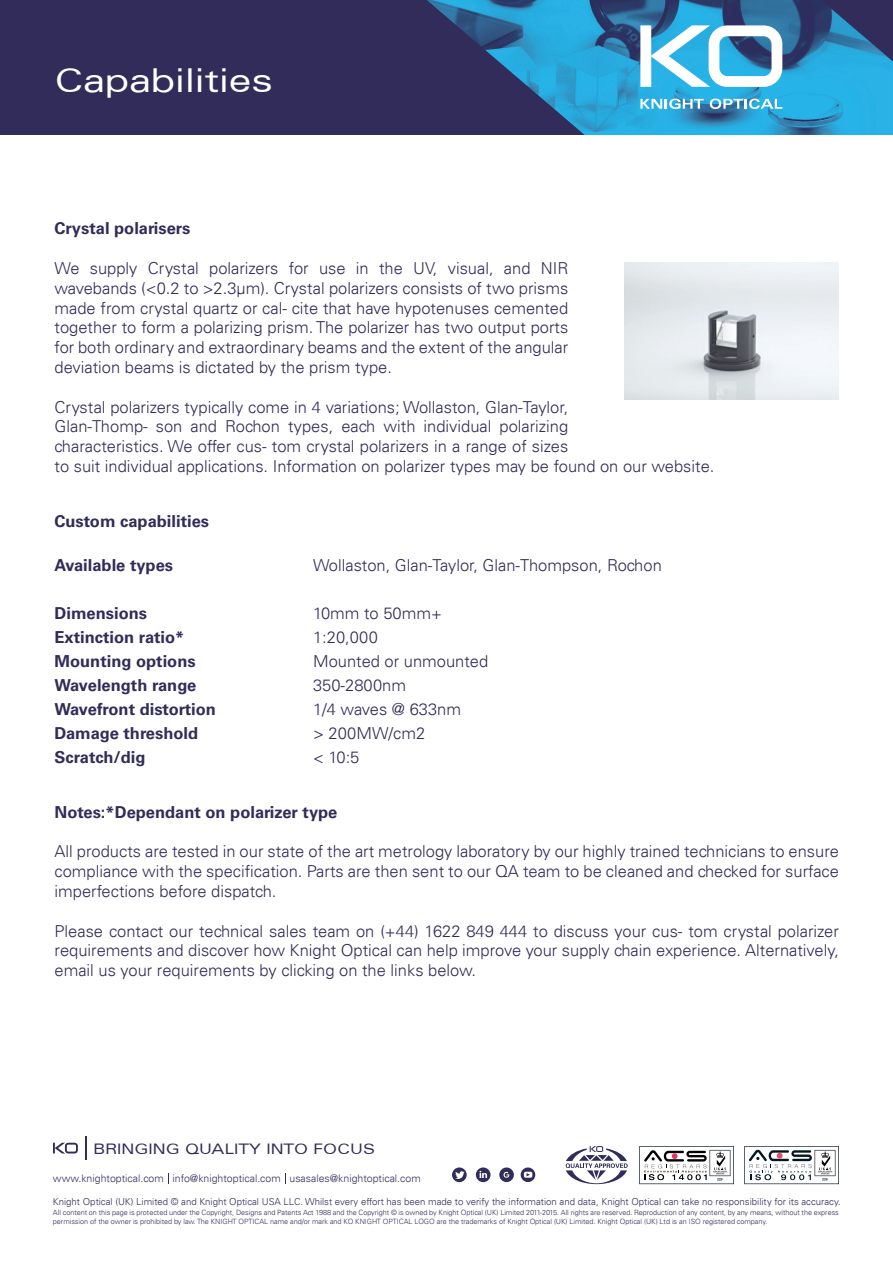
<style>
.page{position:relative;width:893px;height:1263px;background:#fff}
.page>*{position:absolute;margin:0;border:0;box-sizing:border-box;transform-origin:0 0}
.t1{font:expanded 33px "Univers";color:#fff}
.t2{font:300 16.5px/19.8px "Univers";color:#312c59;text-align:justify}
.t3{font:700 16.5px/24px "Univers LT Std";color:#312c59}
.t4{font:expanded 14.55px "Univers";color:#312c59}
.t5{font:300 10.5px "Univers";color:#312c59}
.t6{font:300 9.6px "Univers";color:#312c59}
.t7{font:300 7.2px/8.7px "Univers";letter-spacing:-.005em;color:#312c59}
</style>
<div class="page">
<div style="left:0;top:0;width:893px;height:134px;background:#312c59"></div>
<img style="left:427px;top:0;width:466px;height:135px">
<svg style="left:640px;top:99px;width:64px;height:10px"></svg>
<svg style="left:710px;top:99px;width:72px;height:10px"></svg>
<svg style="left:640px;top:25px;width:142px;height:62px;background:#89c5e0"></svg>
<svg style="left:53px;top:1143px;width:25px;height:10px"></svg>
<hr style="left:85px;top:1136px;width:2px;height:24px;background:#312c59">
<svg style="left:452px;top:1167px;width:15px;height:15px"></svg>
<div style="left:476px;top:1167px;width:14px;height:15px;background:#312c59;border-radius:50%"></div>
<svg style="left:455px;top:1171px;width:9px;height:8px"></svg>
<svg style="left:479px;top:1171px;width:8px;height:7px"></svg>
<div style="left:499px;top:1167px;width:15px;height:15px;background:#312c59;border-radius:50%"></div>
<svg style="left:503px;top:1171px;width:7px;height:7px"></svg>
<svg style="left:521px;top:1167px;width:14px;height:15px"></svg>
<svg style="left:524px;top:1172px;width:8px;height:6px"></svg>
<svg style="left:566px;top:1146px;width:62px;height:38px"></svg>
<svg style="left:639px;top:1146px;width:95px;height:38px"></svg>
<svg style="left:744px;top:1146px;width:95px;height:38px"></svg>
<img style="left:624px;top:262px;width:215px;height:138px">
<h1 class="t1" style="left:54px;top:60px;width:220px">Capabilities</h1>
<p class="t3" style="left:55px;top:217px;width:137px">Crystal polarisers</p>
<p class="t2" style="left:55px;top:258px;width:515px">We supply Crystal polarizers for use in the UV, visual, and NIR wavebands (&lt;0.2 to &gt;2.3μm). Crystal polarizers consists of two prisms made from crystal quartz or cal- cite that have hypotenuses cemented together to form a polarizing prism. The polarizer has two output ports for both ordinary and extraordinary beams and the extent of the angular deviation beams is dictated by the prism type.</p>
<p class="t2" style="left:55px;top:397px;width:661px;text-align:left">Crystal polarizers typically come in 4 variations; Wollaston, Glan-Taylor,<br>Glan-Thomp- son and Rochon types, each with individual polarizing<br>characteristics. We offer cus- tom crystal polarizers in a range of sizes<br>to suit individual applications. Information on polarizer types may be found on our website.</p>
<p class="t3" style="left:55px;top:509px;width:156px">Custom capabilities</p>
<p class="t3" style="left:55px;top:553px;width:120px">Available types</p>
<p class="t3" style="left:55px;top:601px;width:163px">Dimensions<br>Extinction ratio*<br>Mounting options<br>Wavelength range<br>Wavefront distortion<br>Damage threshold<br>Scratch/dig</p>
<p class="t2" style="left:313px;top:556px;width:350px">Wollaston, Glan-Taylor, Glan-Thompson, Rochon</p>
<p class="t2" style="left:313px;top:601px;width:177px;line-height:24px;text-align:left">10mm to 50mm+<br>1:20,000<br>Mounted or unmounted<br>350-2800nm<br>1/4 waves @ 633nm<br>&gt; 200MW/cm2<br>&lt; 10:5</p>
<p class="t3" style="left:55px;top:800px;width:284px">Notes:*Dependant on polarizer type</p>
<p class="t2" style="left:55px;top:842px;width:786px">All products are tested in our state of the art metrology laboratory by our highly trained technicians to ensure compliance with the specification. Parts are then sent to our QA team to be cleaned and checked for surface imperfections before dispatch.</p>
<p class="t2" style="left:55px;top:921px;width:786px">Please contact our technical sales team on (+44) 1622 849 444 to discuss your cus- tom crystal polarizer requirements and discover how Knight Optical can help improve your supply chain experience. Alternatively, email us your requirements by clicking on the links below.</p>
<p class="t4" style="left:94px;top:1140px;width:283px">BRINGING QUALITY INTO FOCUS</p>
<p class="t5" style="left:53px;top:1172px;width:369px">www.knightoptical.com info@knightoptical.com usasales@knightoptical.com</p>
<p class="t6" style="left:53px;top:1196px;width:789px">Knight Optical (UK) Limited © and Knight Optical USA LLC. Whilst every effort has been made to verify the information and data, Knight Optical can take no responsibility for its accuracy.</p>
<p class="t7" style="left:53px;top:1208px;width:787px">All content on this page is protected under the Copyright, Designs and Patents Act 1988 and the Copyright © is owned by Knight Optical (UK) Limited 2011-2015. All rights are reserved. Reproduction of any content, by any means, without the express permission of the owner is prohibited by law. The KNIGHT OPTICAL name and/or mark and KO KNIGHT OPTICAL LOGO are the trademarks of Knight Optical (UK) Limited. Knight Optical (UK) Ltd is an ISO registered company.</p>
</div>
